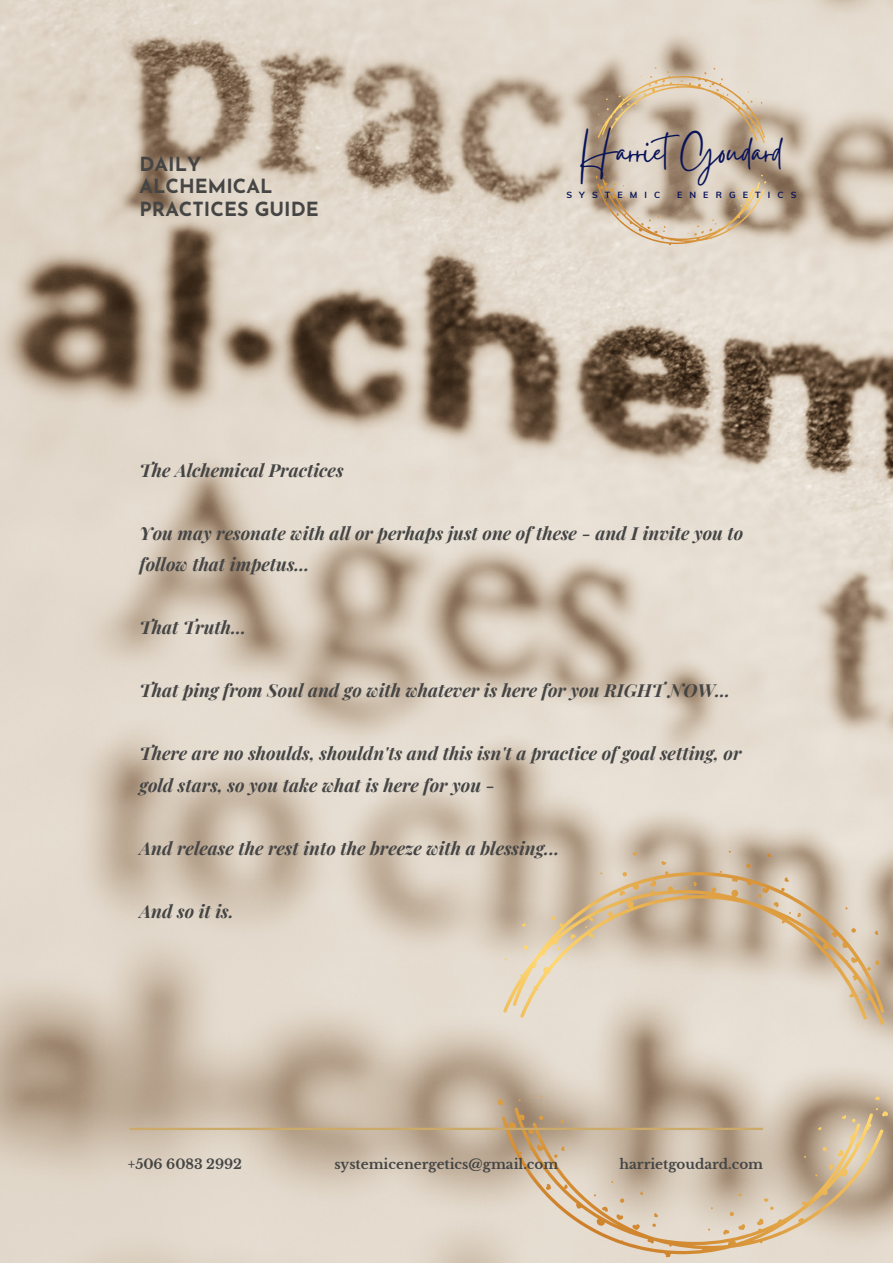
<style>
.page{position:relative;width:893px;height:1264px;background:#fff}
.page>*{position:absolute;margin:0;border:0;box-sizing:border-box;transform-origin:0 0}
.t1{font:44.55px "Gistesy";color:#081359}
.t2{font:700 19.5px/22.5px "Josefin Sans";color:#454545}
.t3{font:italic 700 18px/31.5px "Playfair Display";color:#454545}
.t4{font:700 13.5px "Libre Baskerville";color:#454545}
.t5{font:700 8.85px "Muli";letter-spacing:.8em;color:#081359}
</style>
<div class="page">
<img style="left:0;top:0;width:892px;height:1262px">
<svg style="left:503px;top:868px;width:383px;height:156px;background:#d6c5af"></svg>
<svg style="left:499px;top:1106px;width:384px;height:155px;background:#cfbda6"></svg>
<svg style="left:551px;top:916px;width:4px;height:4px"></svg>
<svg style="left:522px;top:923px;width:4px;height:3px"></svg>
<svg style="left:570px;top:934px;width:6px;height:5px"></svg>
<svg style="left:524px;top:945px;width:4px;height:4px"></svg>
<svg style="left:557px;top:946px;width:3px;height:4px"></svg>
<svg style="left:661px;top:861px;width:5px;height:4px"></svg>
<svg style="left:632px;top:852px;width:5px;height:3px"></svg>
<svg style="left:693px;top:881px;width:4px;height:5px"></svg>
<svg style="left:649px;top:880px;width:7px;height:6px"></svg>
<svg style="left:622px;top:872px;width:5px;height:4px"></svg>
<svg style="left:784px;top:877px;width:4px;height:5px"></svg>
<svg style="left:767px;top:853px;width:4px;height:4px"></svg>
<svg style="left:797px;top:912px;width:4px;height:5px"></svg>
<svg style="left:773px;top:902px;width:5px;height:5px"></svg>
<svg style="left:746px;top:863px;width:4px;height:5px"></svg>
<svg style="left:874px;top:930px;width:4px;height:5px"></svg>
<svg style="left:867px;top:960px;width:12px;height:10px"></svg>
<svg style="left:851px;top:928px;width:4px;height:4px"></svg>
<svg style="left:560px;top:1119px;width:3px;height:4px"></svg>
<svg style="left:545px;top:1183px;width:6px;height:6px"></svg>
<svg style="left:498px;top:1098px;width:6px;height:7px"></svg>
<svg style="left:528px;top:1129px;width:6px;height:5px"></svg>
<svg style="left:554px;top:1146px;width:10px;height:11px"></svg>
<svg style="left:539px;top:1115px;width:4px;height:4px"></svg>
<svg style="left:508px;top:1121px;width:8px;height:9px"></svg>
<svg style="left:654px;top:1212px;width:4px;height:5px"></svg>
<svg style="left:602px;top:1206px;width:6px;height:5px"></svg>
<svg style="left:632px;top:1224px;width:8px;height:6px"></svg>
<svg style="left:616px;top:1214px;width:7px;height:6px"></svg>
<svg style="left:652px;top:1223px;width:4px;height:3px"></svg>
<svg style="left:620px;top:1198px;width:4px;height:4px"></svg>
<svg style="left:723px;top:1229px;width:6px;height:5px"></svg>
<svg style="left:756px;top:1218px;width:7px;height:7px"></svg>
<svg style="left:738px;top:1224px;width:7px;height:5px"></svg>
<svg style="left:763px;top:1198px;width:10px;height:11px"></svg>
<svg style="left:729px;top:1211px;width:4px;height:5px"></svg>
<svg style="left:817px;top:1126px;width:4px;height:4px"></svg>
<svg style="left:828px;top:1163px;width:6px;height:6px"></svg>
<svg style="left:875px;top:1095px;width:4px;height:5px"></svg>
<svg style="left:837px;top:1149px;width:6px;height:7px"></svg>
<svg style="left:841px;top:1114px;width:14px;height:8px"></svg>
<svg style="left:875px;top:1108px;width:13px;height:8px"></svg>
<svg style="left:822px;top:1146px;width:4px;height:5px"></svg>
<hr style="left:130px;top:1127px;width:632px;height:2px;background:#cbaa6a">
<svg style="left:597px;top:66px;width:169px;height:77px;background:#cebca5"></svg>
<svg style="left:595px;top:174px;width:171px;height:73px;background:#cdbaa4"></svg>
<p class="t2" style="left:139px;top:154px;width:181px">DAILY<br>ALCHEMICAL<br>PRACTICES GUIDE</p>
<p class="t3" style="left:139px;top:453px;width:205px">The Alchemical Practices</p>
<h1 class="t1" style="left:581px;top:120px;width:203px">HarrietGoudard</h1>
<p class="t5" style="left:566px;top:189px;width:95px">SYSTEMIC</p>
<p class="t5" style="left:677px;top:189px;width:121px">ENERGETICS</p>
<p class="t3" style="left:139px;top:516px;width:605px">You may resonate with all or perhaps just one of these - and I invite you to follow that impetus...</p>
<p class="t3" style="left:139px;top:611px;width:108px">That Truth...</p>
<p class="t3" style="left:139px;top:674px;width:592px">That ping from Soul and go with whatever is here for you RIGHT NOW...</p>
<p class="t3" style="left:139px;top:736px;width:603px">There are no shoulds, shouldn'ts and this isn't a practice of goal setting, or gold stars, so you take what is here for you -</p>
<p class="t3" style="left:139px;top:831px;width:421px">And release the rest into the breeze with a blessing...</p>
<p class="t3" style="left:139px;top:894px;width:96px">And so it is.</p>
<p class="t4" style="left:128px;top:1155px;width:116px">+506 6083 2992</p>
<p class="t4" style="left:334px;top:1155px;width:225px">systemicenergetics@gmail.com</p>
<p class="t4" style="left:619px;top:1155px;width:145px">harrietgoudard.com</p>
</div>
